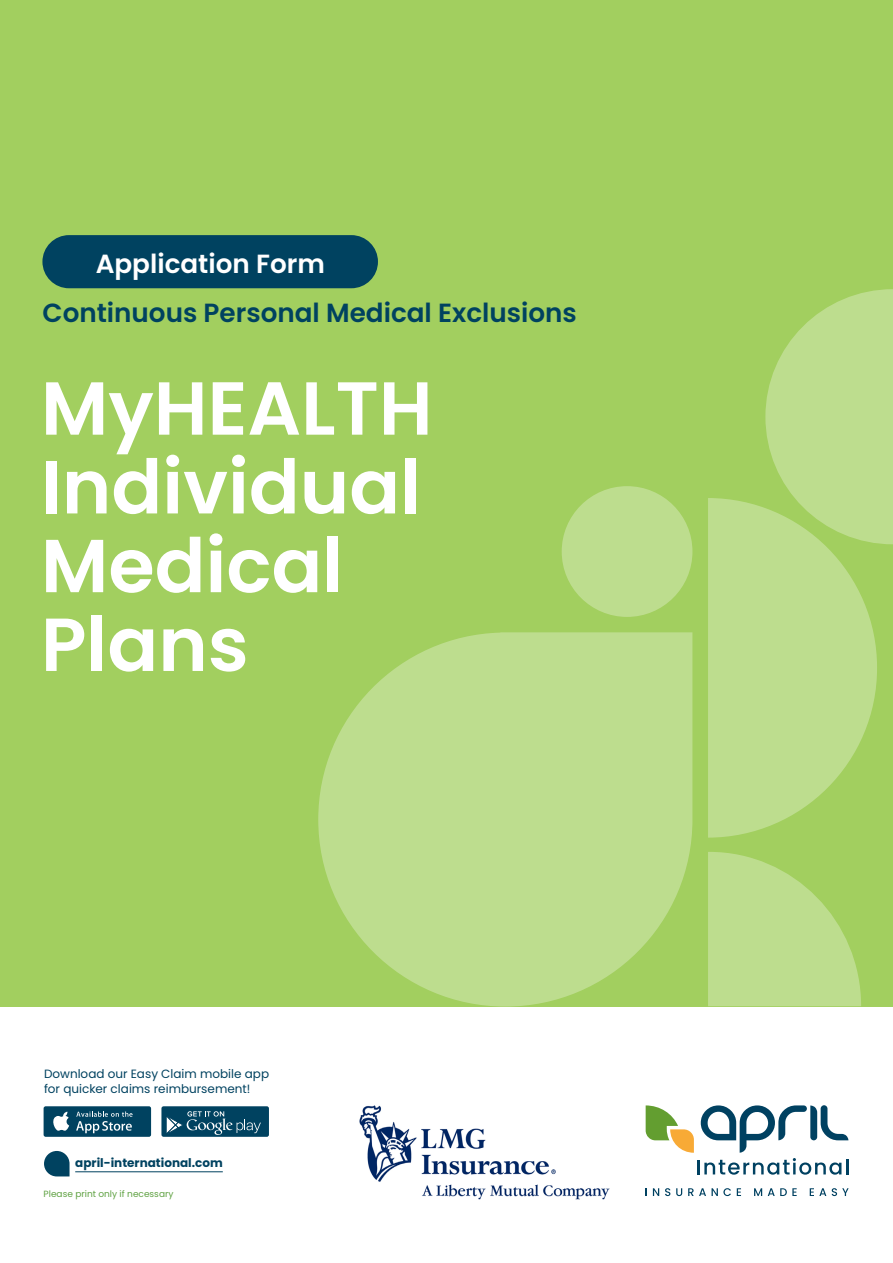
<style>
.page{position:relative;width:893px;height:1263px;background:#fff}
.page>*{position:absolute;margin:0;border:0;box-sizing:border-box;transform-origin:0 0}
.t1{font:600 75px/78.8px "Poppins";color:#fff}
.t2{font:600 26.25px/48.8px "Poppins";color:#004260}
.t3{font:12px/15px "Poppins";color:#004260}
.t4{font:700 12px "Poppins";color:#004260}
.t5{font:9px "Poppins";color:#60a243}
.s1{color:#fff}
</style>
<div class="page">
<div style="left:0;top:0;width:893px;height:1006px;background:#a2cf5f"></div>
<div style="left:562px;top:486px;width:130px;height:131px;background:#bddd8e;border-radius:50%"></div>
<svg style="left:708px;top:852px;width:153px;height:154px"></svg>
<svg style="left:708px;top:498px;width:169px;height:340px;background:#b8da86"></svg>
<svg style="left:318px;top:632px;width:374px;height:374px;fill:#bddd8e"></svg>
<img style="left:359px;top:1105px;width:251px;height:95px">
<svg style="left:653px;top:1188px;width:6px;height:8px"></svg>
<svg style="left:665px;top:1188px;width:5px;height:8px"></svg>
<svg style="left:676px;top:1188px;width:6px;height:8px"></svg>
<svg style="left:688px;top:1188px;width:43px;height:8px"></svg>
<svg style="left:737px;top:1188px;width:4px;height:8px"></svg>
<svg style="left:754px;top:1188px;width:8px;height:8px"></svg>
<svg style="left:768px;top:1188px;width:29px;height:8px"></svg>
<svg style="left:810px;top:1188px;width:16px;height:8px"></svg>
<svg style="left:832px;top:1188px;width:17px;height:8px"></svg>
<hr style="left:697px;top:1159px;width:3px;height:15px;background:#004161">
<svg style="left:646px;top:1105px;width:48px;height:48px"></svg>
<svg style="left:701px;top:1105px;width:147px;height:70px"></svg>
<hr style="left:75px;top:1171px;width:148px;height:1px;background:#004260">
<div style="left:44px;top:1106px;width:107px;height:31px;background:#004260;border-radius:2px"></div>
<svg style="left:53px;top:1112px;width:16px;height:19px"></svg>
<svg style="left:76px;top:1111px;width:57px;height:22px"></svg>
<div style="left:161px;top:1106px;width:108px;height:31px;background:#004260;border-radius:2px"></div>
<svg style="left:166px;top:1111px;width:95px;height:24px"></svg>
<svg style="left:44px;top:1151px;width:26px;height:25px"></svg>
<svg style="left:765px;top:289px;width:128px;height:255px"></svg>
<div style="left:42px;top:235px;width:336px;height:53px;background:#004260;border-radius:27px"></div>
<p class="t2" style="left:43px;top:239px;width:536px;text-indent:53px"><span class="s1">Application Form<br></span>Continuous Personal Medical Exclusions</p>
<p class="t1" style="left:41px;top:369px;width:393px">MyHEALTH</p>
<p class="t1" style="left:41px;top:448px;width:382px">Individual</p>
<p class="t1" style="left:41px;top:527px;width:304px">Medical<br>Plans</p>
<p class="t3" style="left:44px;top:1066px;width:227px">Download our Easy Claim mobile app for quicker claims reimbursement!</p>
<p class="t4" style="left:75px;top:1156px;width:149px">april-international.com</p>
<p class="t5" style="left:44px;top:1188px;width:131px">Please print only if necessary</p>
</div>
